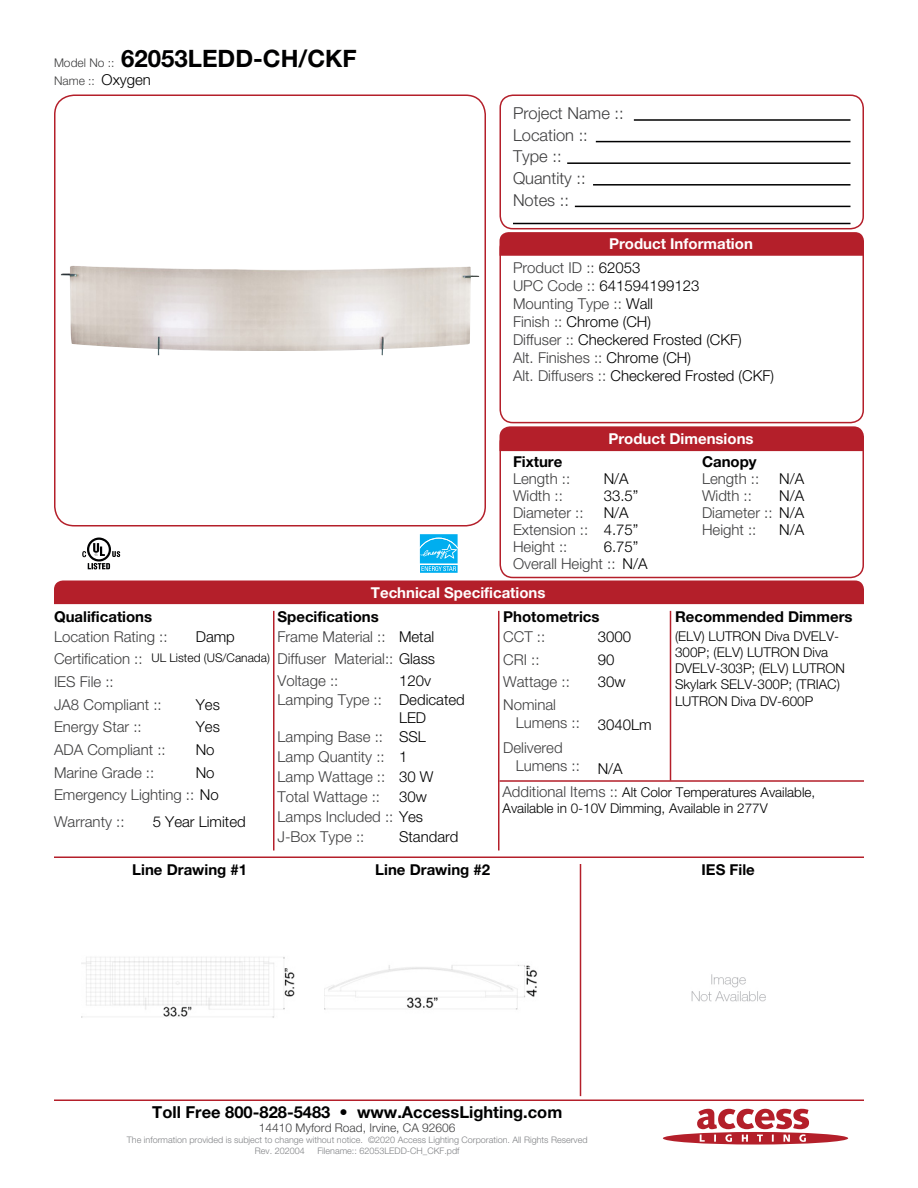
<style>
.page{position:relative;width:918px;height:1188px;background:#fff}
.page>*{position:absolute;margin:0;border:0;box-sizing:border-box;transform-origin:0 0}
.t1{font:700 24px "Helvetica Neue LT Std";color:#000001}
.Left_Justify{font:300 16.5px "Helvetica Neue LT Std";color:#3e3e3f}
.t2{font:700 16.5px "Helvetica Neue LT Std";color:#000001}
.Left_Justify-2{font:300 15px/18px "Helvetica Neue LT Std";color:#3e3e3f}
.Left_Justify-3{font:300 15px/18px "Helvetica Neue LT Std";color:#000001}
.Left_Justify-4{font:700 15px "Helvetica Neue LT Std";color:#000001}
.t3{font:700 15px "Helvetica Neue LT Std";color:#fff}
.Left_Justify-5{font:300 13.5px/16.2px "Helvetica Neue LT Std";color:#000001}
.t4{font:300 12px "Helvetica Neue LT Std";color:#3e3e3f}
.Left_Justify-6{font:300 12px "Helvetica Neue LT Std";color:#000001}
.t5{font:300 9px "Helvetica Neue LT Std";color:#808285}
.s1{font-weight:300;font-size:12px;color:#3e3e3f}
.s2{font-size:15px;color:#000001}
.s3{color:#000001}
.s4{color:#3e3e3f}
.s5{font-size:15px;color:#3e3e3f}
</style>
<div class="page">
<svg style="left:663px;top:1109px;width:185px;height:36px"></svg>
<div style="left:499px;top:94px;width:365px;height:135px;border:2px solid #b41f2a;border-radius:13px"></div>
<div style="left:499px;top:235px;width:365px;height:188px;border:2px solid #b41f2a;border-radius:13px"></div>
<div style="left:499px;top:430px;width:365px;height:148px;border:2px solid #b41f2a;border-radius:13px"></div>
<hr style="left:634px;top:119px;width:217px;height:2px;background:#000001">
<hr style="left:596px;top:141px;width:254px;height:1px;background:#000001">
<hr style="left:593px;top:184px;width:258px;height:2px;background:#000001">
<hr style="left:567px;top:162px;width:283px;height:2px;background:#000001">
<hr style="left:575px;top:206px;width:275px;height:1px;background:#000001">
<hr style="left:513px;top:223px;width:337px;height:1px;background:#000001">
<svg style="left:500px;top:232px;width:364px;height:24px;background:#b5232d"></svg>
<div style="left:500px;top:426px;width:364px;height:25px;background:#b41f2a"></div>
<div style="left:54px;top:580px;width:810px;height:24px;background:#b41f2a"></div>
<hr style="left:54px;top:856px;width:810px;height:2px;background:#b41f2a">
<hr style="left:54px;top:1100px;width:810px;height:1px;background:#b41f2a">
<hr style="left:670px;top:611px;width:1px;height:170px;background:#b41f2a">
<hr style="left:580px;top:864px;width:1px;height:232px;background:#b41f2a">
<hr style="left:498px;top:611px;width:2px;height:239px;background:#b41f2a">
<hr style="left:273px;top:611px;width:1px;height:239px;background:#b41f2a">
<div style="left:54px;top:94px;width:432px;height:432px;border:2px solid #b41f2a;border-radius:20px"></div>
<hr style="left:500px;top:780px;width:364px;height:2px;background:#b41f2a">
<img style="left:61px;top:266px;width:418px;height:89px">
<svg style="left:82px;top:538px;width:39px;height:32px"></svg>
<svg style="left:419px;top:534px;width:39px;height:39px;background:#38bff2"></svg>
<img style="left:82px;top:957px;width:213px;height:61px">
<img style="left:325px;top:965px;width:213px;height:45px">
<img style="left:691px;top:974px;width:75px;height:28px">
<p class="t1" style="left:54px;top:44px;width:304px"><span class="s1">Model No ::</span> 62053LEDD-CH/CKF</p>
<p class="t4" style="left:54px;top:73px;width:99px">Name :: <span class="s2">Oxygen</span></p>
<p class="Left_Justify" style="left:513px;top:103px;width:112px">Project Name ::</p>
<p class="Left_Justify" style="left:513px;top:125px;width:76px">Location ::</p>
<p class="Left_Justify" style="left:513px;top:146px;width:50px">Type ::</p>
<p class="Left_Justify" style="left:513px;top:168px;width:74px">Quantity ::</p>
<p class="Left_Justify" style="left:513px;top:190px;width:57px">Notes ::</p>
<p class="t3" style="left:609px;top:235px;width:145px">Product Information</p>
<p class="Left_Justify-2" style="left:513px;top:259px;width:129px">Product ID :: <span class="s3">62053</span></p>
<p class="Left_Justify-3" style="left:513px;top:277px;width:188px"><span class="s4">UPC Code ::</span> 641594199123</p>
<p class="Left_Justify-2" style="left:513px;top:295px;width:142px">Mounting Type :: <span class="s3">Wall</span></p>
<p class="Left_Justify-3" style="left:513px;top:313px;width:140px"><span class="s4">Finish ::</span> Chrome (CH)</p>
<p class="Left_Justify-3" style="left:513px;top:331px;width:230px"><span class="s4">Diffuser ::</span> Checkered Frosted (CKF)</p>
<p class="Left_Justify-2" style="left:513px;top:349px;width:180px">Alt. Finishes :: <span class="s3">Chrome (CH)</span></p>
<p class="Left_Justify-3" style="left:513px;top:367px;width:263px"><span class="s4">Alt. Diffusers ::</span> Checkered Frosted (CKF)</p>
<p class="t3" style="left:608px;top:429px;width:147px">Product Dimensions</p>
<p class="Left_Justify-4" style="left:513px;top:453px;width:51px">Fixture</p>
<p class="Left_Justify-4" style="left:702px;top:453px;width:56px">Canopy</p>
<p class="Left_Justify-2" style="left:513px;top:470px;width:59px">Length ::</p>
<p class="Left_Justify-3" style="left:604px;top:470px;width:27px">N/A</p>
<p class="Left_Justify-2" style="left:702px;top:470px;width:59px">Length ::</p>
<p class="Left_Justify-3" style="left:779px;top:470px;width:27px">N/A</p>
<p class="Left_Justify-2" style="left:513px;top:487px;width:51px">Width ::</p>
<p class="Left_Justify-2" style="left:513px;top:537px;width:56px">Height ::</p>
<p class="Left_Justify-3" style="left:779px;top:487px;width:27px">N/A</p>
<p class="Left_Justify-3" style="left:604px;top:487px;width:36px">33.5”</p>
<p class="Left_Justify-3" style="left:604px;top:537px;width:36px">6.75”</p>
<p class="Left_Justify-2" style="left:702px;top:487px;width:51px">Width ::</p>
<p class="Left_Justify-3" style="left:604px;top:503px;width:27px">N/A</p>
<p class="Left_Justify-2" style="left:702px;top:503px;width:104px">Diameter :: <span class="s3">N/A</span></p>
<p class="Left_Justify-3" style="left:604px;top:520px;width:36px">4.75”</p>
<p class="Left_Justify-3" style="left:779px;top:520px;width:27px">N/A</p>
<p class="Left_Justify-2" style="left:513px;top:503px;width:72px">Diameter ::</p>
<p class="Left_Justify-2" style="left:513px;top:520px;width:77px">Extension ::</p>
<p class="Left_Justify-2" style="left:702px;top:520px;width:56px">Height ::</p>
<p class="Left_Justify-2" style="left:513px;top:554px;width:104px">Overall Height ::</p>
<p class="Left_Justify-3" style="left:622px;top:554px;width:27px">N/A</p>
<p class="t3" style="left:371px;top:583px;width:176px">Technical Specifications</p>
<p class="Left_Justify-4" style="left:54px;top:607px;width:100px">Qualifications</p>
<p class="Left_Justify-4" style="left:503px;top:607px;width:98px">Photometrics</p>
<p class="Left_Justify-4" style="left:675px;top:607px;width:179px">Recommended Dimmers</p>
<p class="Left_Justify-4" style="left:278px;top:607px;width:103px">Specifications</p>
<p class="Left_Justify-3" style="left:196px;top:627px;width:41px">Damp</p>
<p class="Left_Justify-3" style="left:598px;top:627px;width:35px">3000</p>
<p class="Left_Justify-5" style="left:675px;top:628px;width:172px">(ELV) LUTRON Diva DVELV-<br>300P; (ELV) LUTRON Diva<br>DVELV-303P; (ELV) LUTRON<br>Skylark SELV-300P; (TRIAC)<br>LUTRON Diva DV-600P</p>
<p class="Left_Justify-2" style="left:54px;top:627px;width:115px">Location Rating ::</p>
<p class="Left_Justify-2" style="left:503px;top:627px;width:43px">CCT ::</p>
<p class="Left_Justify-2" style="left:503px;top:650px;width:38px">CRI ::</p>
<p class="Left_Justify-2" style="left:503px;top:673px;width:68px">Wattage ::</p>
<p class="Left_Justify-2" style="left:516px;top:695px;width:66px;text-indent:-13px">Nominal<br>Lumens ::</p>
<p class="Left_Justify-2" style="left:516px;top:738px;width:66px;text-indent:-13px">Delivered<br>Lumens ::</p>
<p class="Left_Justify-2" style="left:278px;top:627px;width:110px">Frame Material ::</p>
<p class="Left_Justify-2" style="left:278px;top:671px;width:62px">Voltage ::</p>
<p class="Left_Justify-3" style="left:399px;top:627px;width:37px">Metal</p>
<p class="Left_Justify-3" style="left:399px;top:671px;width:33px">120v</p>
<p class="Left_Justify-2" style="left:54px;top:650px;width:90px">Certification ::</p>
<p class="Left_Justify-2" style="left:54px;top:695px;width:109px">JA8 Compliant ::</p>
<p class="Left_Justify-2" style="left:278px;top:650px;width:159px">Diffuser Material:: <span class="s3">Glass</span></p>
<p class="Left_Justify-2" style="left:278px;top:691px;width:106px">Lamping Type ::</p>
<p class="Left_Justify-2" style="left:278px;top:727px;width:107px">Lamping Base ::</p>
<p class="Left_Justify-2" style="left:278px;top:747px;width:109px">Lamp Quantity ::</p>
<p class="Left_Justify-2" style="left:278px;top:767px;width:109px">Lamp Wattage ::</p>
<p class="Left_Justify-2" style="left:278px;top:787px;width:104px">Total Wattage ::</p>
<p class="Left_Justify-2" style="left:278px;top:808px;width:147px">Lamps Included :: <span class="s3">Yes</span></p>
<p class="Left_Justify-2" style="left:278px;top:828px;width:88px">J-Box Type ::</p>
<p class="Left_Justify-6" style="left:152px;top:651px;width:120px">UL Listed (US/Canada)</p>
<p class="Left_Justify-3" style="left:196px;top:695px;width:26px">Yes</p>
<p class="Left_Justify-3" style="left:196px;top:718px;width:26px">Yes</p>
<p class="Left_Justify-3" style="left:196px;top:740px;width:20px">No</p>
<p class="Left_Justify-3" style="left:196px;top:763px;width:20px">No</p>
<p class="Left_Justify-3" style="left:598px;top:650px;width:18px">90</p>
<p class="Left_Justify-3" style="left:598px;top:673px;width:29px">30w</p>
<p class="Left_Justify-3" style="left:598px;top:716px;width:55px">3040Lm</p>
<p class="Left_Justify-3" style="left:598px;top:759px;width:27px">N/A</p>
<p class="Left_Justify-2" style="left:54px;top:673px;width:61px">IES File ::</p>
<p class="Left_Justify-2" style="left:54px;top:718px;width:89px">Energy Star ::</p>
<p class="Left_Justify-2" style="left:54px;top:740px;width:113px">ADA Compliant ::</p>
<p class="Left_Justify-2" style="left:54px;top:763px;width:102px">Marine Grade ::</p>
<p class="Left_Justify-2" style="left:54px;top:786px;width:166px">Emergency Lighting :: <span class="s3">No</span></p>
<p class="Left_Justify-3" style="left:399px;top:691px;width:67px">Dedicated<br>LED</p>
<p class="Left_Justify-3" style="left:399px;top:727px;width:28px">SSL</p>
<p class="Left_Justify-3" style="left:399px;top:747px;width:10px">1</p>
<p class="Left_Justify-3" style="left:399px;top:767px;width:36px">30 W</p>
<p class="Left_Justify-3" style="left:399px;top:787px;width:29px">30w</p>
<p class="Left_Justify-5" style="left:502px;top:784px;width:314px"><span class="s5">Additional Items ::</span> Alt Color Temperatures Available,<br>Available in 0-10V Dimming, Available in 277V</p>
<p class="Left_Justify-2" style="left:54px;top:813px;width:72px">Warranty ::</p>
<p class="Left_Justify-3" style="left:153px;top:813px;width:95px">5 Year Limited</p>
<p class="Left_Justify-3" style="left:399px;top:828px;width:61px">Standard</p>
<p class="Left_Justify-4" style="left:132px;top:860px;width:116px">Line Drawing #1</p>
<p class="Left_Justify-4" style="left:375px;top:860px;width:116px">Line Drawing #2</p>
<p class="Left_Justify-4" style="left:702px;top:860px;width:55px">IES File</p>
<p class="t2" style="left:152px;top:1101px;width:412px">Toll Free 800-828-5483 • www.AccessLighting.com</p>
<p class="t4" style="left:259px;top:1120px;width:198px">14410 Myford Road, Irvine, CA 92606</p>
<p class="t5" style="left:127px;top:1134px;width:462px">The information provided is subject to change without notice. ©2020 Access Lighting Corporation. All Rights Reserved</p>
<p class="t5" style="left:255px;top:1145px;width:51px">Rev. 202004</p>
<p class="t5" style="left:317px;top:1145px;width:144px">Filename:: 62053LEDD-CH_CKF.pdf</p>
</div>
